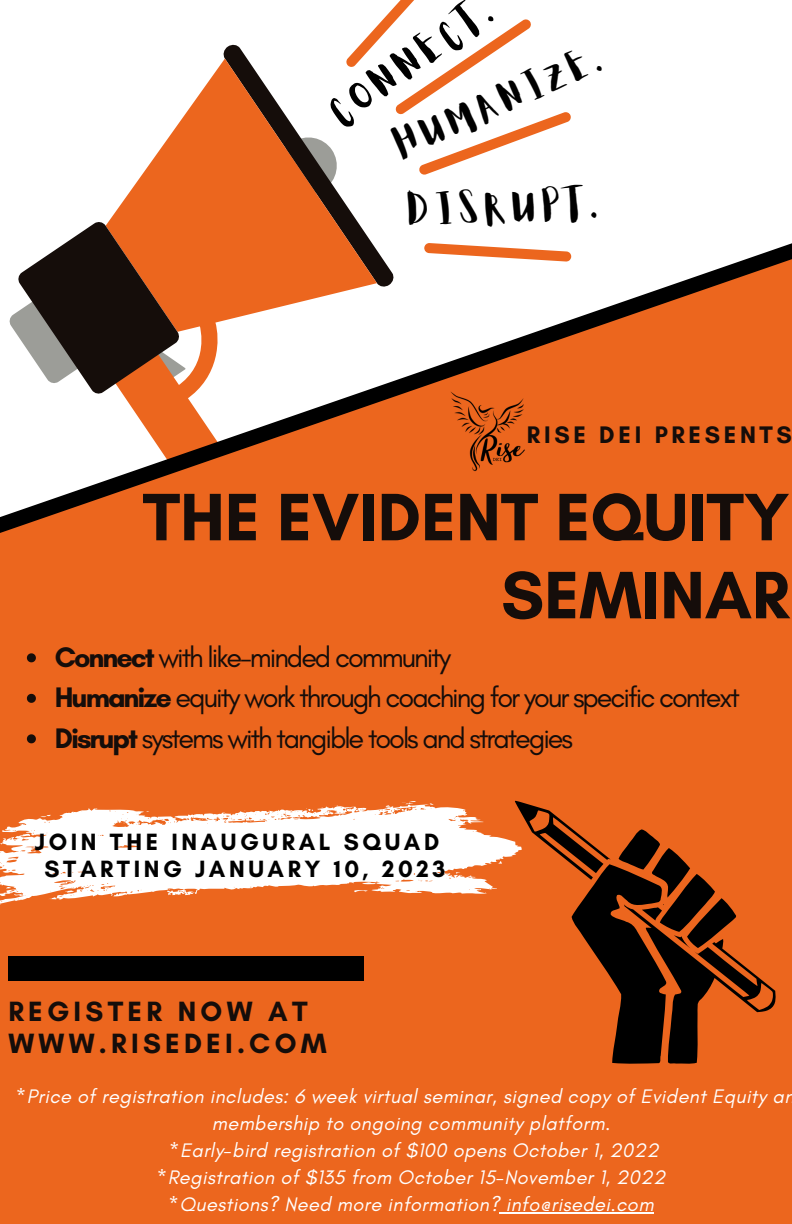
<style>
.page{position:relative;width:792px;height:1224px;background:#fff}
.page>*{position:absolute;margin:0;border:0;box-sizing:border-box;transform-origin:0 0}
.t1{font:700 68.4px/78px "Glacial Indifference";color:#150d0a;text-align:right}
.t2{font:36px "Aloja Extended";color:#000}
.t3{font:34px "Aloja Extended";color:#000}
.t4{font:28.8px/40.4px "Glacial Indifference";letter-spacing:-.07em;color:#150d0a}
.t5{font:700 28.4px/31.6px "Glacial Indifference";letter-spacing:.15em;color:#150d0a}
.t6{font:700 24.4px "Glacial Indifference";letter-spacing:.15em;color:#150d0a}
.t7{font:700 24px/27px "Glacial Indifference";letter-spacing:.15em;color:#000;text-align:center}
.t8{font:italic 20px "Glacial Indifference";letter-spacing:.02em;color:#fff}
.s1{font-weight:700}
</style>
<div class="page">
<svg style="left:223px;top:44px;width:25px;height:15px"></svg>
<svg style="left:109px;top:59px;width:252px;height:167px;fill:#ec661e"></svg>
<svg style="left:275px;top:0;width:296px;height:198px"></svg>
<div style="left:0;top:226px;width:792px;height:998px;background:#ec661e"></div>
<div style="left:8px;top:957px;width:356px;height:24px;background:#000"></div>
<svg style="left:0;top:804px;width:515px;height:101px"></svg>
<svg style="left:354px;top:882px;width:22px;height:10px"></svg>
<svg style="left:65px;top:890px;width:9px;height:3px"></svg>
<svg style="left:498px;top:861px;width:4px;height:3px"></svg>
<svg style="left:40px;top:815px;width:11px;height:3px"></svg>
<svg style="left:0;top:886px;width:11px;height:7px"></svg>
<svg style="left:306px;top:808px;width:7px;height:5px"></svg>
<svg style="left:456px;top:872px;width:6px;height:5px"></svg>
<svg style="left:402px;top:801px;width:14px;height:9px"></svg>
<svg style="left:322px;top:805px;width:16px;height:11px"></svg>
<div style="left:0;top:0;width:304px;height:40px;background:#fff"></div>
<svg style="left:27px;top:653px;width:9px;height:9px"></svg>
<svg style="left:27px;top:694px;width:9px;height:9px"></svg>
<svg style="left:27px;top:734px;width:9px;height:9px"></svg>
<hr style="left:500px;top:1212px;width:154px;height:2px;background:#fff">
<svg style="left:515px;top:801px;width:261px;height:264px;background:#a24614"></svg>
<svg style="left:0;top:231px;width:792px;height:324px"></svg>
<h2 class="t2" style="left:326px;top:101px;width:190px;rotate:-35deg">CONNECT.</h2>
<h3 class="t3" style="left:391px;top:130px;width:223px;rotate:-23deg">HUMANIZE.</h3>
<h2 class="t2" style="left:408px;top:195px;width:193px;rotate:-2deg">DISRUPT.</h2>
<p class="t6" style="left:527px;top:420px;width:267px">RISE DEI PRESENTS</p>
<h1 class="t1" style="left:143px;top:477px;width:648px">THE EVIDENT EQUITY<br>SEMINAR</h1>
<h3 class="t4" style="left:55px;top:637px;width:687px"><span class="s1">Connect</span> with like-minded community<br><span class="s1">Humanize</span> equity work through coaching for your specific context<br><span class="s1">Disrupt</span> systems with tangible tools and strategies</h3>
<p class="t7" style="left:35px;top:828px;width:412px">JOIN THE INAUGURAL SQUAD<br>STARTING JANUARY 10, 2023</p>
<h3 class="t5" style="left:8px;top:995px;width:320px">REGISTER NOW AT<br>WWW.RISEDEI.COM</h3>
<p class="t8" style="left:16px;top:1084px;width:780px">*Price of registration includes: 6 week virtual seminar, signed copy of Evident Equity an</p>
<p class="t8" style="left:212px;top:1111px;width:400px">membership to ongoing community platform.</p>
<p class="t8" style="left:169px;top:1138px;width:491px">*Early-bird registration of $100 opens October 1, 2022</p>
<p class="t8" style="left:157px;top:1165px;width:510px">*Registration of $135 from October 15-November 1, 2022</p>
<p class="t8" style="left:169px;top:1192px;width:486px">*Questions? Need more information? info@risedei.com</p>
</div>
